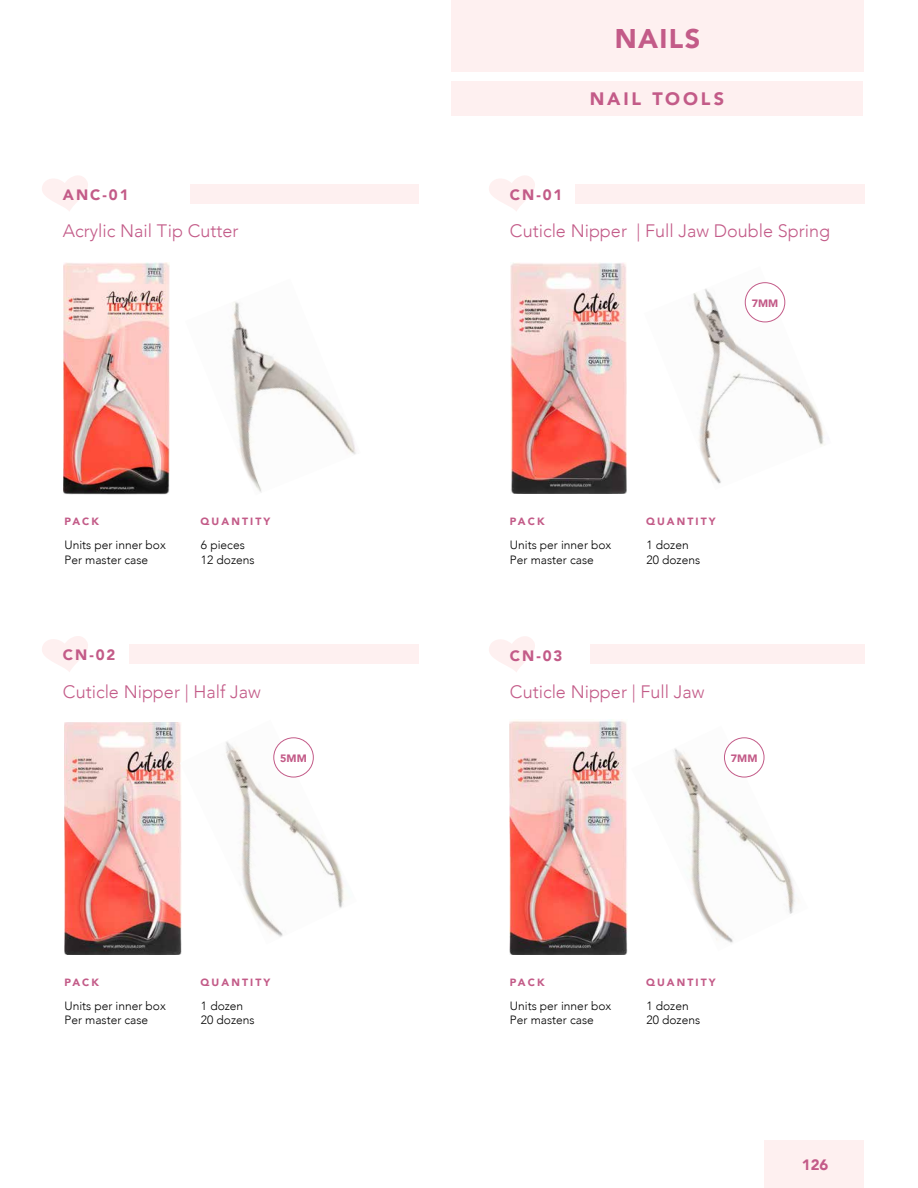
<style>
.page{position:relative;width:918px;height:1188px;background:#fff}
.page>*{position:absolute;margin:0;border:0;box-sizing:border-box;transform-origin:0 0}
.t1{font:900 27px "Avenir";letter-spacing:.045em;color:#c35b88}
.t2{font:300 18px "Avenir";color:#c35b88}
.t3{font:900 18px "Avenir";letter-spacing:.16em;color:#c35b88}
.t4{font:900 15px "Avenir";letter-spacing:.13em;color:#c35b88}
.t5{font:300 12px "Avenir";color:#000}
.t6{font:900 10.65px "Avenir";letter-spacing:.01em;color:#c35b88}
.t7{font:900 10.5px "Avenir";letter-spacing:.2em;color:#c35b88}
</style>
<div class="page">
<div style="left:764px;top:1141px;width:100px;height:47px;background:#fef0f0"></div>
<div style="left:451px;top:0;width:413px;height:72px;background:#fef0f0"></div>
<div style="left:451px;top:81px;width:411px;height:35px;background:#fef0f0"></div>
<svg style="left:42px;top:176px;width:46px;height:35px"></svg>
<div style="left:191px;top:184px;width:228px;height:19px;background:#fef0f0"></div>
<svg style="left:489px;top:176px;width:46px;height:35px"></svg>
<div style="left:575px;top:184px;width:290px;height:19px;background:#fef0f0"></div>
<svg style="left:42px;top:636px;width:46px;height:36px"></svg>
<div style="left:129px;top:645px;width:290px;height:19px;background:#fef0f0"></div>
<svg style="left:489px;top:636px;width:46px;height:36px"></svg>
<div style="left:590px;top:645px;width:275px;height:19px;background:#fef0f0"></div>
<img style="left:63px;top:263px;width:107px;height:231px">
<img style="left:231px;top:302px;width:125px;height:190px">
<img style="left:510px;top:263px;width:116px;height:231px">
<img style="left:693px;top:282px;width:131px;height:202px">
<img style="left:64px;top:722px;width:118px;height:233px">
<img style="left:180px;top:722px;width:165px;height:223px">
<img style="left:509px;top:720px;width:118px;height:235px">
<img style="left:674px;top:737px;width:121px;height:206px">
<div style="left:745px;top:283px;width:40px;height:39px;background:#fff;border-radius:50%"></div>
<div style="left:745px;top:282px;width:40px;height:40px;border:1px solid #c35b88;border-radius:50%"></div>
<div style="left:274px;top:738px;width:39px;height:39px;background:#fff;border-radius:50%"></div>
<div style="left:273px;top:737px;width:41px;height:40px;border:1px solid #c35b88;border-radius:50%"></div>
<div style="left:724px;top:738px;width:40px;height:39px;background:#fff;border-radius:50%"></div>
<div style="left:724px;top:737px;width:40px;height:40px;border:1px solid #c35b88;border-radius:50%"></div>
<p class="t4" style="left:63px;top:182px;width:67px">ANC-01</p>
<h2 class="t2" style="left:63px;top:220px;width:177px">Acrylic Nail Tip Cutter</h2>
<h1 class="t1" style="left:615px;top:15px;width:87px">NAILS</h1>
<h2 class="t3" style="left:590px;top:83px;width:136px">NAIL TOOLS</h2>
<p class="t4" style="left:510px;top:182px;width:54px">CN-01</p>
<h2 class="t2" style="left:510px;top:220px;width:322px">Cuticle Nipper | Full Jaw Double Spring</h2>
<p class="t6" style="left:752px;top:294px;width:28px">7MM</p>
<p class="t7" style="left:64px;top:512px;width:36px">PACK</p>
<p class="t7" style="left:201px;top:512px;width:71px">QUANTITY</p>
<p class="t5" style="left:64px;top:538px;width:103px">Units per inner box</p>
<p class="t5" style="left:201px;top:538px;width:45px">6 pieces</p>
<p class="t5" style="left:64px;top:552px;width:85px">Per master case</p>
<p class="t5" style="left:201px;top:552px;width:55px">12 dozens</p>
<p class="t7" style="left:510px;top:512px;width:36px">PACK</p>
<p class="t7" style="left:646px;top:512px;width:71px">QUANTITY</p>
<p class="t5" style="left:510px;top:538px;width:103px">Units per inner box</p>
<p class="t5" style="left:646px;top:538px;width:44px">1 dozen</p>
<p class="t5" style="left:510px;top:552px;width:85px">Per master case</p>
<p class="t5" style="left:646px;top:552px;width:55px">20 dozens</p>
<p class="t4" style="left:63px;top:642px;width:54px">CN-02</p>
<h2 class="t2" style="left:63px;top:681px;width:199px">Cuticle Nipper | Half Jaw</h2>
<p class="t4" style="left:510px;top:642px;width:54px">CN-03</p>
<h2 class="t2" style="left:510px;top:681px;width:196px">Cuticle Nipper | Full Jaw</h2>
<p class="t6" style="left:280px;top:749px;width:28px">5MM</p>
<p class="t6" style="left:731px;top:749px;width:28px">7MM</p>
<p class="t7" style="left:64px;top:973px;width:36px">PACK</p>
<p class="t7" style="left:201px;top:973px;width:71px">QUANTITY</p>
<p class="t5" style="left:64px;top:999px;width:103px">Units per inner box</p>
<p class="t5" style="left:201px;top:999px;width:44px">1 dozen</p>
<p class="t5" style="left:64px;top:1013px;width:85px">Per master case</p>
<p class="t5" style="left:201px;top:1013px;width:55px">20 dozens</p>
<p class="t7" style="left:510px;top:973px;width:36px">PACK</p>
<p class="t7" style="left:646px;top:973px;width:71px">QUANTITY</p>
<p class="t5" style="left:510px;top:999px;width:103px">Units per inner box</p>
<p class="t5" style="left:646px;top:999px;width:44px">1 dozen</p>
<p class="t5" style="left:510px;top:1013px;width:85px">Per master case</p>
<p class="t5" style="left:646px;top:1013px;width:55px">20 dozens</p>
<p class="t4" style="left:802px;top:1152px;width:28px">126</p>
</div>
